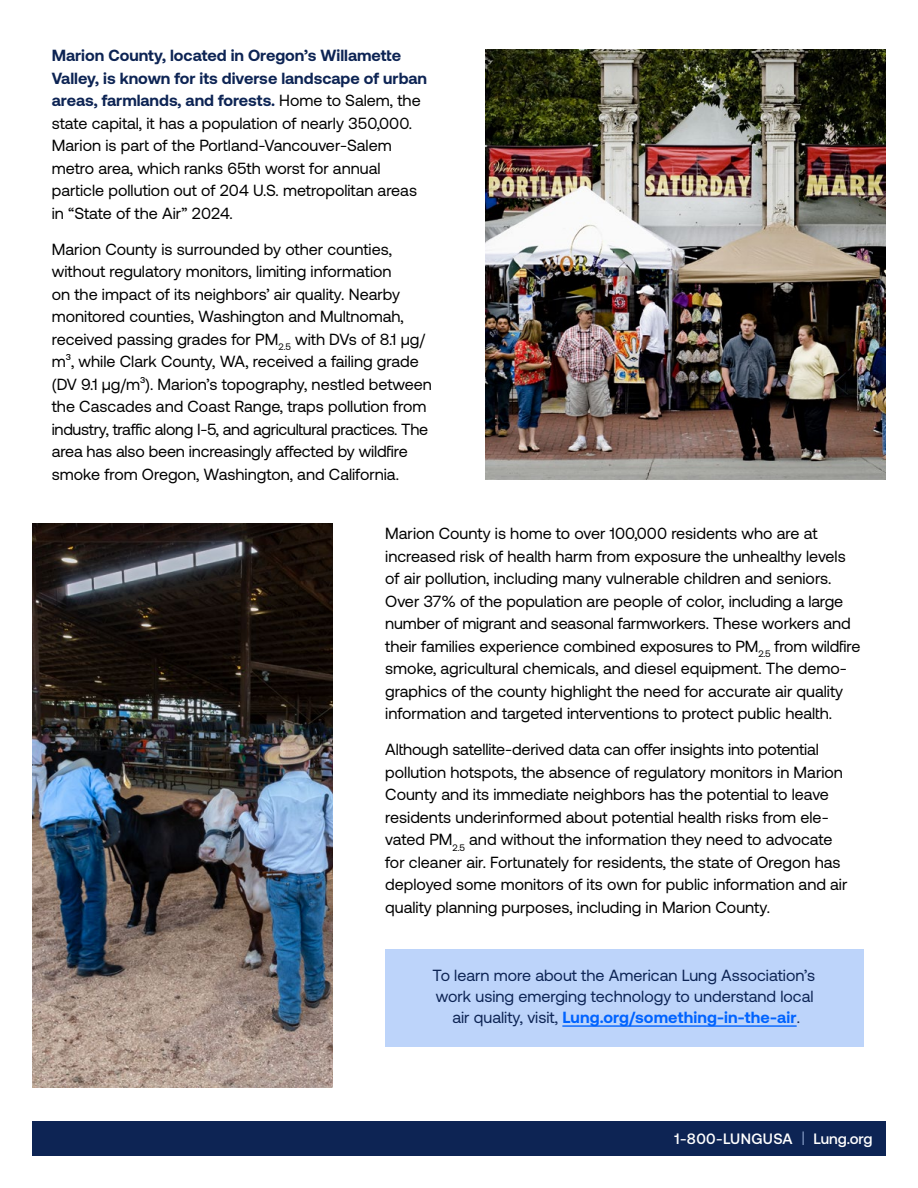
<style>
.page{position:relative;width:918px;height:1188px;background:#fff}
.page>*{position:absolute;margin:0;border:0;box-sizing:border-box;transform-origin:0 0}
.t1{font:16.2px/22.5px "Aeonik";color:#000}
.t2{font:16.2px/21px "Aeonik";color:#0d2454;text-align:center}
.t3{font:500 15px "Aeonik";color:#fff}
.s1{font-weight:700;color:#0d2454}
.s2{font-weight:700;color:#0063ff}
.s3{font-weight:300;color:#bdd4fa}
</style>
<div class="page">
<img style="left:485px;top:50px;width:401px;height:430px">
<img style="left:32px;top:524px;width:301px;height:563px">
<div style="left:32px;top:1121px;width:854px;height:35px;background:#0d2454"></div>
<div style="left:386px;top:950px;width:478px;height:97px;background:#bdd4fa"></div>
<hr style="left:562px;top:1025px;width:235px;height:2px;background:#0063ff">
<p class="t1" style="left:52px;top:44px;width:377px"><span class="s1">Marion County, located in Oregon’s Willamette Valley, is known for its diverse landscape of urban areas, farmlands, and forests.</span> Home to Salem, the state capital, it has a population of nearly 350,000.<br>Marion is part of the Portland-Vancouver-Salem metro area, which ranks 65th worst for annual particle pollution out of 204 U.S. metropolitan areas in “State of the Air” 2024.</p>
<p class="t1" style="left:52px;top:238px;width:382px">Marion County is surrounded by other counties, without regulatory monitors, limiting information<br>on the impact of its neighbors’ air quality. Nearby monitored counties, Washington and Multnomah, received passing grades for PM<sub>2.5</sub> with DVs of 8.1 µg/ m³, while Clark County, WA, received a failing grade (DV 9.1 µg/m³). Marion’s topography, nestled between the Cascades and Coast Range, traps pollution from industry, traffic along I-5, and agricultural practices. The area has also been increasingly affected by wildfire smoke from Oregon, Washington, and California.</p>
<p class="t1" style="left:385px;top:522px;width:477px">Marion County is home to over 100,000 residents who are at increased risk of health harm from exposure the unhealthy levels of air pollution, including many vulnerable children and seniors.<br>Over 37% of the population are people of color, including a large number of migrant and seasonal farmworkers. These workers and their families experience combined exposures to PM<sub>2.5</sub> from wildfire smoke, agricultural chemicals, and diesel equipment. The demo&shy;graphics of the county highlight the need for accurate air quality information and targeted interventions to protect public health.</p>
<p class="t1" style="left:385px;top:738px;width:464px">Although satellite-derived data can offer insights into potential pollution hotspots, the absence of regulatory monitors in Marion County and its immediate neighbors has the potential to leave residents underinformed about potential health risks from ele&shy;vated PM<sub>2.5</sub> and without the information they need to advocate for cleaner air. Fortunately for residents, the state of Oregon has deployed some monitors of its own for public information and air quality planning purposes, including in Marion County.</p>
<p class="t2" style="left:433px;top:965px;width:384px">To learn more about the American Lung Association’s work using emerging technology to understand local air quality, visit, <span class="s2">Lung.org/something-in-the-air</span>.</p>
<p class="t3" style="left:675px;top:1130px;width:200px">1-800-LUNGUSA <span class="s3">|</span> Lung.org</p>
</div>
